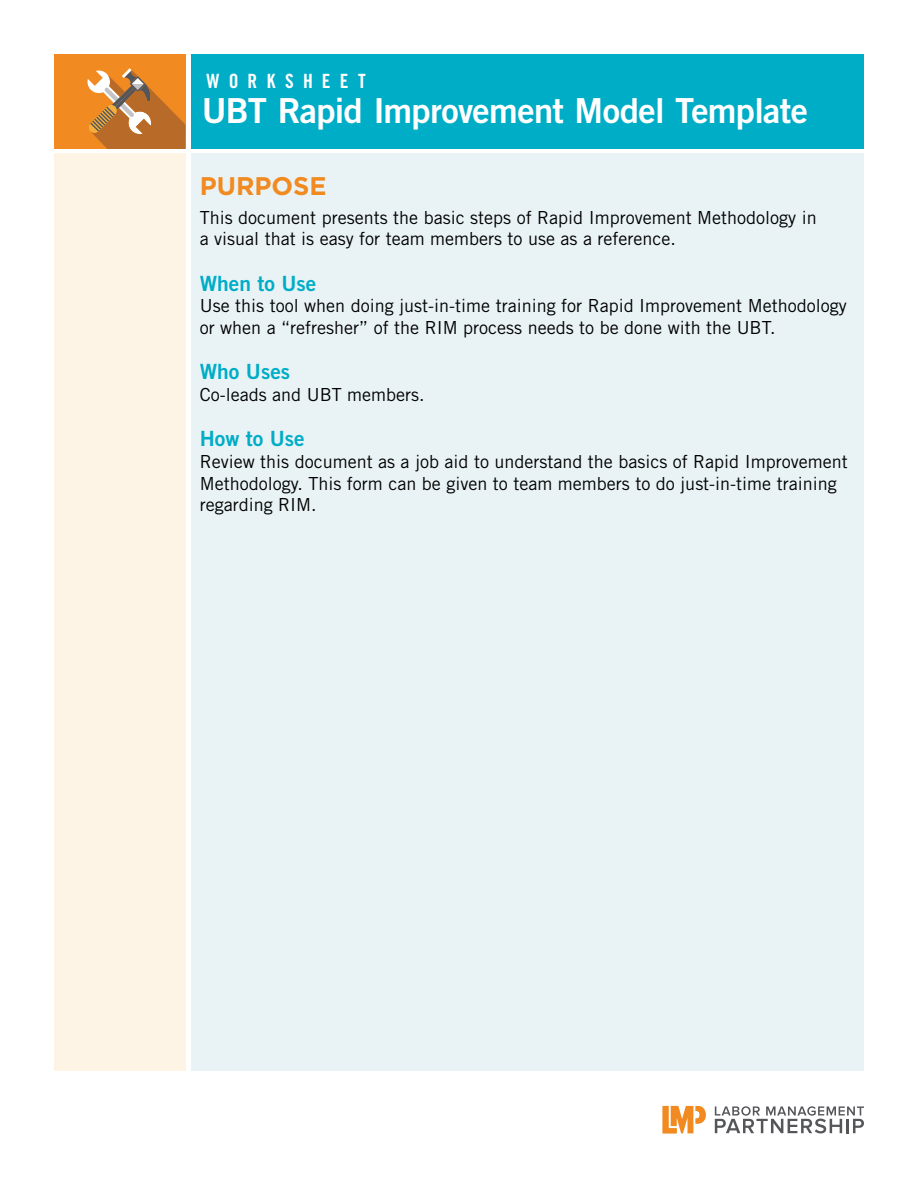
<style>
.page{position:relative;width:918px;height:1188px;background:#fff}
.page>*{position:absolute;margin:0;border:0;box-sizing:border-box;transform-origin:0 0}
.t1{font:34.5px "Trade Gothic LT Std Bd 2";letter-spacing:-.02em;color:#fff}
.t2{font:700 25.5px "Gotham";color:#f18a21}
.t3{font:21px "Trade Gothic LT Std Bd 2";color:#00adc7}
.t4{font:19.65px "Trade Gothic LT Std Bd Cn 20";letter-spacing:.47em;color:#fff}
.t5{font:18px/21.6px "Trade Gothic LT Std";color:#000}
</style>
<div class="page">
<div style="left:54px;top:54px;width:132px;height:94px;background:#f18a21"></div>
<svg style="left:87px;top:68px;width:98px;height:80px"></svg>
<div style="left:191px;top:54px;width:673px;height:94px;background:#00adc7"></div>
<div style="left:54px;top:153px;width:132px;height:918px;background:#fef4e6"></div>
<div style="left:191px;top:153px;width:673px;height:918px;background:#e9f3f6"></div>
<svg style="left:715px;top:1106px;width:149px;height:27px"></svg>
<svg style="left:663px;top:1106px;width:43px;height:27px"></svg>
<p class="t4" style="left:206px;top:69px;width:161px">WORKSHEET</p>
<p class="t1" style="left:202px;top:89px;width:608px">UBT Rapid Improvement Model Template</p>
<p class="t2" style="left:200px;top:169px;width:128px">PURPOSE</p>
<p class="t5" style="left:200px;top:206px;width:618px">This document presents the basic steps of Rapid Improvement Methodology in a visual that is easy for team members to use as a reference.</p>
<p class="t3" style="left:200px;top:270px;width:118px">When to Use</p>
<p class="t5" style="left:200px;top:295px;width:648px">Use this tool when doing just-in-time training for Rapid Improvement Methodology or when a “refresher” of the RIM process needs to be done with the UBT.</p>
<p class="t3" style="left:200px;top:359px;width:92px">Who Uses</p>
<p class="t5" style="left:200px;top:384px;width:226px">Co-leads and UBT members.</p>
<p class="t3" style="left:200px;top:426px;width:106px">How to Use</p>
<p class="t5" style="left:200px;top:451px;width:649px">Review this document as a job aid to understand the basics of Rapid Improvement<br>Methodology. This form can be given to team members to do just-in-time training regarding RIM.</p>
</div>
